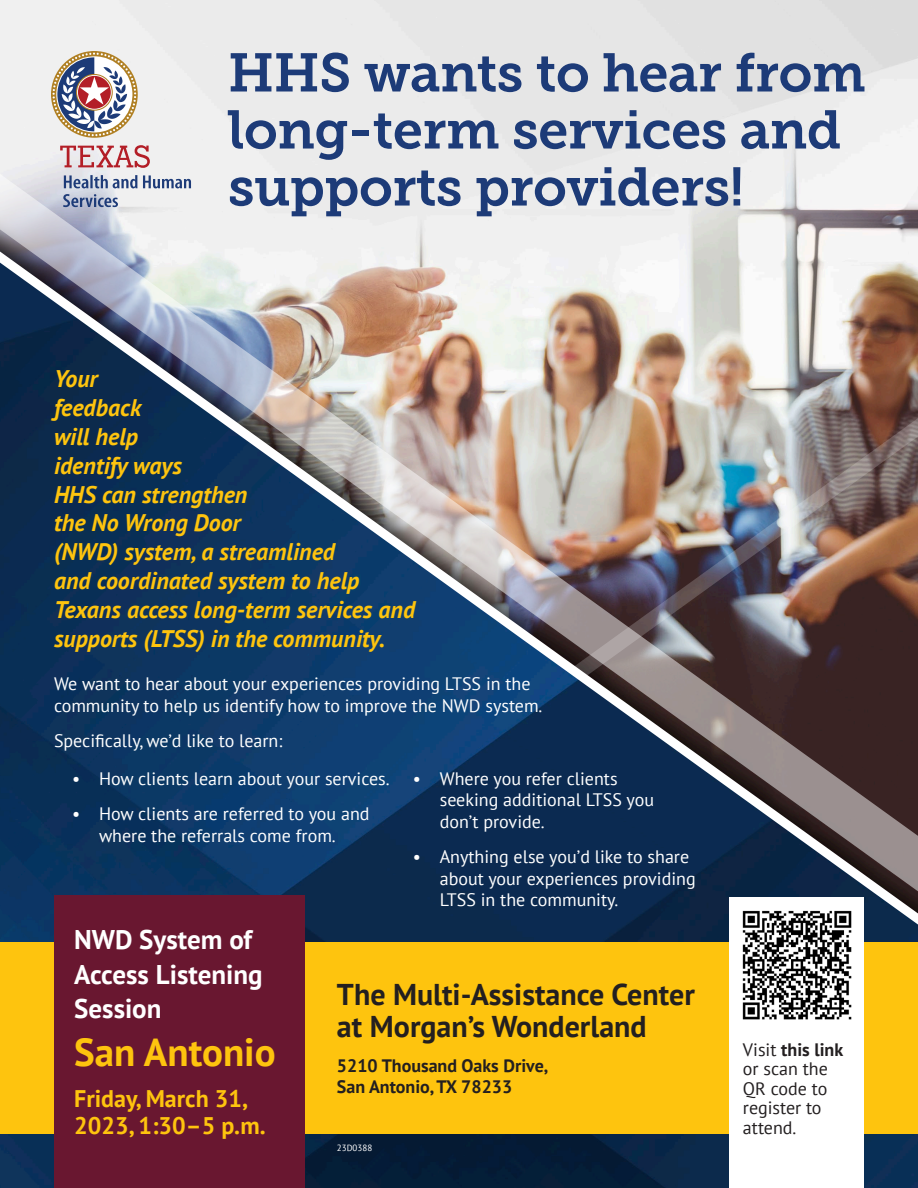
<style>
.page{position:relative;width:918px;height:1188px;background:#fff}
.page>*{position:absolute;margin:0;border:0;box-sizing:border-box;transform-origin:0 0}
.t1{font:54px/57px "Museo Slab 700";letter-spacing:-.01em;color:#1d3b78}
.t2{font:700 39px "PT Sans";color:#fec40e}
.t3{font:700 30px/31.5px "PT Sans";color:#231f20}
.t4{font:700 27px/34.5px "PT Sans";color:#fff}
.t5{font:italic 700 24px/28.8px "PT Sans";color:#fec40e}
.t6{font:700 24px/27px "PT Sans";color:#fec40e}
.t7{font:18px/21.6px "PT Sans";color:#fff}
.t8{font:18px/19.5px "PT Sans";color:#231f20}
.t9{font:700 18px/21.6px "PT Sans";color:#231f20}
.t10{font:9px "PT Sans";color:#fff}
.s1{font-weight:700}
</style>
<div class="page">
<img style="left:0;top:0;width:918px;height:1188px">
<svg style="left:0;top:908px;width:918px;height:35px;background:#14304d"></svg>
<img style="left:0;top:163px;width:918px;height:745px">
<img style="left:570px;top:387px;width:348px;height:307px">
<div style="left:0;top:943px;width:918px;height:191px;background:#fec40e"></div>
<svg style="left:60px;top:145px;width:90px;height:23px"></svg>
<svg style="left:51px;top:51px;width:87px;height:87px"></svg>
<svg style="left:143px;top:175px;width:48px;height:13px"></svg>
<svg style="left:63px;top:194px;width:55px;height:13px"></svg>
<svg style="left:64px;top:175px;width:73px;height:13px"></svg>
<div style="left:54px;top:895px;width:251px;height:293px;background:#691730"></div>
<div style="left:729px;top:898px;width:135px;height:290px;background:#fff"></div>
<img style="left:742px;top:910px;width:110px;height:110px">
<h1 class="t1" style="left:228px;top:45px;width:639px">HHS wants to hear from long-term services and supports providers!</h1>
<h3 class="t5" style="left:54px;top:364px;width:363px">Your<br>feedback<br>will help<br>identify ways<br>HHS can strengthen<br>the No Wrong Door<br>(NWD) system, a streamlined<br>and coordinated system to help<br>Texans access long-term services and supports (LTSS) in the community.</h3>
<p class="t7" style="left:54px;top:673px;width:490px">We want to hear about your experiences providing LTSS in the community to help us identify how to improve the NWD system.</p>
<p class="t7" style="left:72px;top:721px;width:212px;line-height:37.8px;text-indent:-18px">Specifically, we’d like to learn: •</p>
<p class="t7" style="left:72px;top:802px;width:10px">•</p>
<p class="t7" style="left:99px;top:761px;width:292px;line-height:35.1px">How clients learn about your services.<br>How clients are referred to you and</p>
<p class="t7" style="left:99px;top:824px;width:238px">where the referrals come from.</p>
<p class="t7" style="left:440px;top:767px;width:216px">Where you refer clients seeking additional LTSS you don’t provide.</p>
<p class="t7" style="left:440px;top:846px;width:257px">Anything else you’d like to share about your experiences providing<br>LTSS in the community.</p>
<p class="t7" style="left:413px;top:767px;width:10px">•</p>
<p class="t7" style="left:413px;top:846px;width:10px">•</p>
<h3 class="t4" style="left:74px;top:922px;width:190px">NWD System of<br>Access Listening<br>Session</h3>
<h2 class="t2" style="left:74px;top:1027px;width:203px">San Antonio</h2>
<h3 class="t6" style="left:74px;top:1084px;width:193px">Friday, March 31,<br>2023, 1:30–5 p.m.</h3>
<h3 class="t3" style="left:337px;top:978px;width:360px">The Multi-Assistance Center at Morgan’s Wonderland</h3>
<p class="t9" style="left:337px;top:1054px;width:212px">5210 Thousand Oaks Drive,<br>San Antonio, TX 78233</p>
<p class="t10" style="left:337px;top:1142px;width:37px">23D0388</p>
<p class="t8" style="left:743px;top:1039px;width:102px">Visit <span class="s1">this link </span>or scan the<br>QR code to register to attend.</p>
</div>
